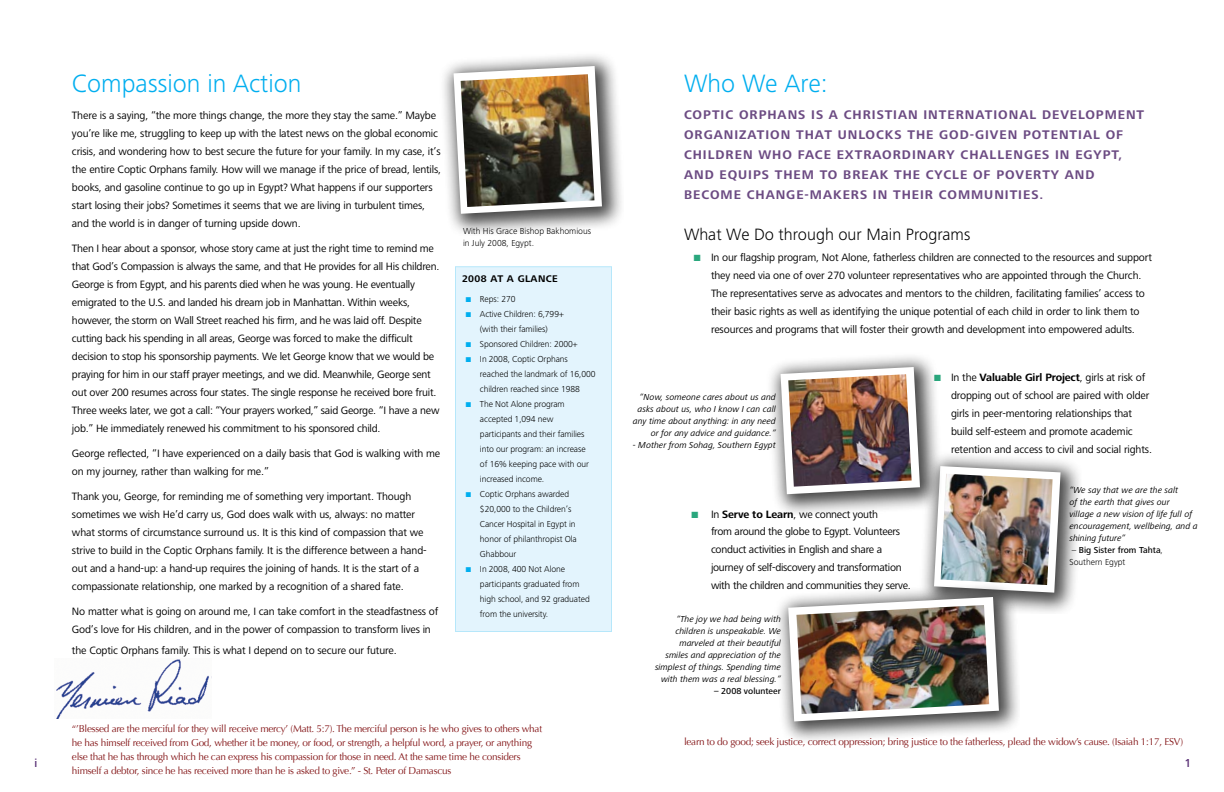
<style>
.page{position:relative;width:1224px;height:792px;background:#fff}
.page>*{position:absolute;margin:0;border:0;box-sizing:border-box;transform-origin:0 0}
.t1{font:300 26px "Frutiger Next LT";color:#00aeef}
.t2{font:300 17px "Frutiger Next LT";color:#000}
.t3{font:700 13px/20px "Frutiger Next LT";letter-spacing:.075em;color:#6c4b83}
.t4{font:500 12px "Frutiger Next LT";color:#532970}
.t5{font:11px/18px "Frutiger Next LT";letter-spacing:-.01em;color:#000}
.t6{font:10px/14px "Optima";letter-spacing:-.025em;color:#841618}
.t7{font:700 10px "Frutiger Next LT";letter-spacing:.04em;color:#000}
.t8{font:300 9px/15px "Frutiger Next LT";letter-spacing:-.01em;color:#000}
.t9{font:italic 9px/12px "Frutiger Next LT";color:#000;text-align:right}
.t10{font:500 9px/12px "Frutiger Next LT";color:#000}
.s1{color:#00aeef}
.s2{color:#2aa77d}
.s3{font-weight:700}
.s4{font-weight:300}
</style>
<div class="page">
<img style="left:56px;top:659px;width:156px;height:59px">
<div style="left:437px;top:49px;width:186px;height:186px;background:#000;opacity:.74"></div>
<svg style="left:454px;top:66px;width:148px;height:148px"></svg>
<img style="left:461px;top:74px;width:133px;height:133px">
<div style="left:455px;top:266px;width:157px;height:366px;background:#e3f4fd"></div>
<div style="left:917px;top:449px;width:165px;height:165px;background:#000;opacity:.74"></div>
<div style="left:764px;top:350px;width:177px;height:166px;background:#000;opacity:.74"></div>
<div style="left:772px;top:580px;width:248px;height:163px;background:#000;opacity:.74"></div>
<img style="left:781px;top:367px;width:280px;height:354px">
<img style="left:796px;top:605px;width:193px;height:109px">
<h1 class="t1" style="left:72px;top:69px;width:231px">Compassion in Action</h1>
<p class="t5" style="left:72px;top:106px;width:371px">There is a saying, “the more things change, the more they stay the same.” Maybe you’re like me, struggling to keep up with the latest news on the global economic crisis, and wondering how to best secure the future for your family. In my case, it’s the entire Coptic Orphans family. How will we manage if the price of bread, lentils, books, and gasoline continue to go up in Egypt? What happens if our supporters start losing their jobs? Sometimes it seems that we are living in turbulent times, and the world is in danger of turning upside down.</p>
<p class="t5" style="left:72px;top:239px;width:369px">Then I hear about a sponsor, whose story came at just the right time to remind me that God’s Compassion is always the same, and that He provides for all His children.<br>George is from Egypt, and his parents died when he was young. He eventually emigrated to the U.S. and landed his dream job in Manhattan. Within weeks, however, the storm on Wall Street reached his firm, and he was laid off. Despite cutting back his spending in all areas, George was forced to make the difficult decision to stop his sponsorship payments. We let George know that we would be praying for him in our staff prayer meetings, and we did. Meanwhile, George sent out over 200 resumes across four states. The single response he received bore fruit.<br>Three weeks later, we got a call: “Your prayers worked,” said George. “I have a new job.” He immediately renewed his commitment to his sponsored child.</p>
<p class="t5" style="left:72px;top:444px;width:370px">George reflected, “I have experienced on a daily basis that God is walking with me on my journey, rather than walking for me.”</p>
<p class="t5" style="left:72px;top:487px;width:356px">Thank you, George, for reminding me of something very important. Though sometimes we wish He’d carry us, God does walk with us, always: no matter what storms of circumstance surround us. It is this kind of compassion that we strive to build in the Coptic Orphans family. It is the difference between a hand&shy;out and a hand-up: a hand-up requires the joining of hands. It is the start of a compassionate relationship, one marked by a recognition of a shared fate.</p>
<p class="t5" style="left:72px;top:602px;width:368px">No matter what is going on around me, I can take comfort in the steadfastness of<br>God’s love for His children, and in the power of compassion to transform lives in</p>
<p class="t5" style="left:72px;top:641px;width:326px">the Coptic Orphans family. This is what I depend on to secure our future.</p>
<p class="t8" style="left:463px;top:225px;width:130px;line-height:12px">With H is Grace Bishop Bakhomious in July 2008, Egypt.</p>
<p class="t7" style="left:462px;top:273px;width:97px">2008 AT A GLANCE</p>
<p class="t8" style="left:466px;top:292px;width:51px"><span class="s1">■</span> Reps: 270</p>
<p class="t8" style="left:466px;top:307px;width:100px;text-align:center"><span class="s1">■</span> Active Children: 6,799+ (with their families)</p>
<p class="t8" style="left:466px;top:337px;width:113px"><span class="s1">■</span> Sponsored Children: 2000+</p>
<p class="t8" style="left:480px;top:352px;width:117px;text-indent:-14px"><span class="s1">■</span> I n 2008, Coptic Orphans reached the landmark of 16,000 children reached since 1988</p>
<p class="t8" style="left:480px;top:397px;width:110px;text-indent:-14px"><span class="s1">■</span> The Not Alone program accepted 1,094 new participants and their families into our program: an increase of 16% keeping pace with our increased income.</p>
<p class="t8" style="left:480px;top:487px;width:98px;text-indent:-14px"><span class="s1">■</span> Coptic Orphans awarded $20,000 to the Children’s<br>Cancer H ospital in Egypt in honor of philanthropist Ola<br>Ghabbour</p>
<p class="t8" style="left:480px;top:562px;width:111px;text-indent:-14px"><span class="s1">■</span> I n 2008, 400 N ot Alone participants graduated from high school, and 92 graduated from the university.</p>
<h1 class="t1" style="left:684px;top:69px;width:145px">Who We Are:</h1>
<p class="t3" style="left:684px;top:105px;width:462px">COPTIC ORPHANS IS A CHRISTIAN INTERNATIONAL DEVELOPMENT ORGANIZATION THAT UNLOCKS THE GOD-GIVEN POTENTIAL OF CHILDREN WHO FACE EXTRAORDINARY CHALLENGES IN EGYPT, AND EQUIPS THEM TO BREAK THE CYCLE OF POVERTY AND BECOME CHANGE-MAKERS IN THEIR COMMUNITIES.</p>
<h2 class="t2" style="left:684px;top:225px;width:288px">What We Do through our Main Programs</h2>
<p class="t5" style="left:711px;top:248px;width:442px;text-indent:-17px"><span class="s2">■</span> In our flagship program, Not Alone, fatherless children are connected to the resources and support they need via one of over 270 volunteer representatives who are appointed through the Church.<br>The representatives serve as advocates and mentors to the children, facilitating families’ access to their basic rights as well as identifying the unique potential of each child in order to link them to resources and programs that will foster their growth and development into empowered adults.</p>
<p class="t9" style="left:633px;top:391px;width:145px">“Now, someone cares about us and asks about us, who I know I can call any time about anything: in any need or for any advice and guidance.”</p>
<p class="t9" style="left:633px;top:439px;width:145px">- Mother from Sohag, Southern Egypt</p>
<p class="t5" style="left:711px;top:505px;width:201px;text-indent:-20px"><span class="s2">■</span> In <span class="s3">SERVE TO LEARN</span>, we connect youth<br>from around the globe to Egypt. Volunteers conduct activities in English and share a journey of self-discovery and transformation with the children and communities they serve.</p>
<p class="t9" style="left:655px;top:613px;width:128px">“The joy we had being with children is unspeakable. We marveled at their beautiful smiles and appreciation of the simplest of things. Spending time with them was a real blessing.”</p>
<p class="t10" style="left:714px;top:685px;width:68px">– 2008 volunteer</p>
<p class="t5" style="left:951px;top:368px;width:202px;text-indent:-17px"><span class="s2">■</span> In the <span class="s3">VALUABLE GIRL PROJECT</span>, girls at risk of dropping out of school are paired with older girls in peer-mentoring relationships that build self-esteem and promote academic retention and access to civil and social rights.</p>
<p class="t9" style="left:1070px;top:484px;width:130px;text-align:left">“We say that we are the salt<br>of the earth that gives our<br>village a new vision of life full of encouragement, wellbeing, and a shining future”</p>
<p class="t10" style="left:1070px;top:544px;width:95px"><span class="s4">–</span> Big Sister from Tahta<span class="s4">,<br>Southern Egypt</span></p>
<p class="t6" style="left:72px;top:721px;width:472px">“’Blessed are the merciful for they will receive mercy’ (Matt. 5:7). The merciful person is he who gives to others what he has himself received from God, whether it be money, or food, or strength, a helpful word, a prayer, or anything else that he has through which he can express his compassion for those in need. At the same time he considers himself a debtor, since he has received more than he is asked to give.” - St. Peter of Damascus</p>
<p class="t6" style="left:684px;top:735px;width:501px">learn to do good; seek justice, correct oppression; bring justice to the fatherless, plead the widow’s cause. (Isaiah 1:17, ESV)</p>
<p class="t4" style="left:35px;top:757px;width:4px">i</p>
<p class="t4" style="left:1185px;top:757px;width:8px">1</p>
</div>
